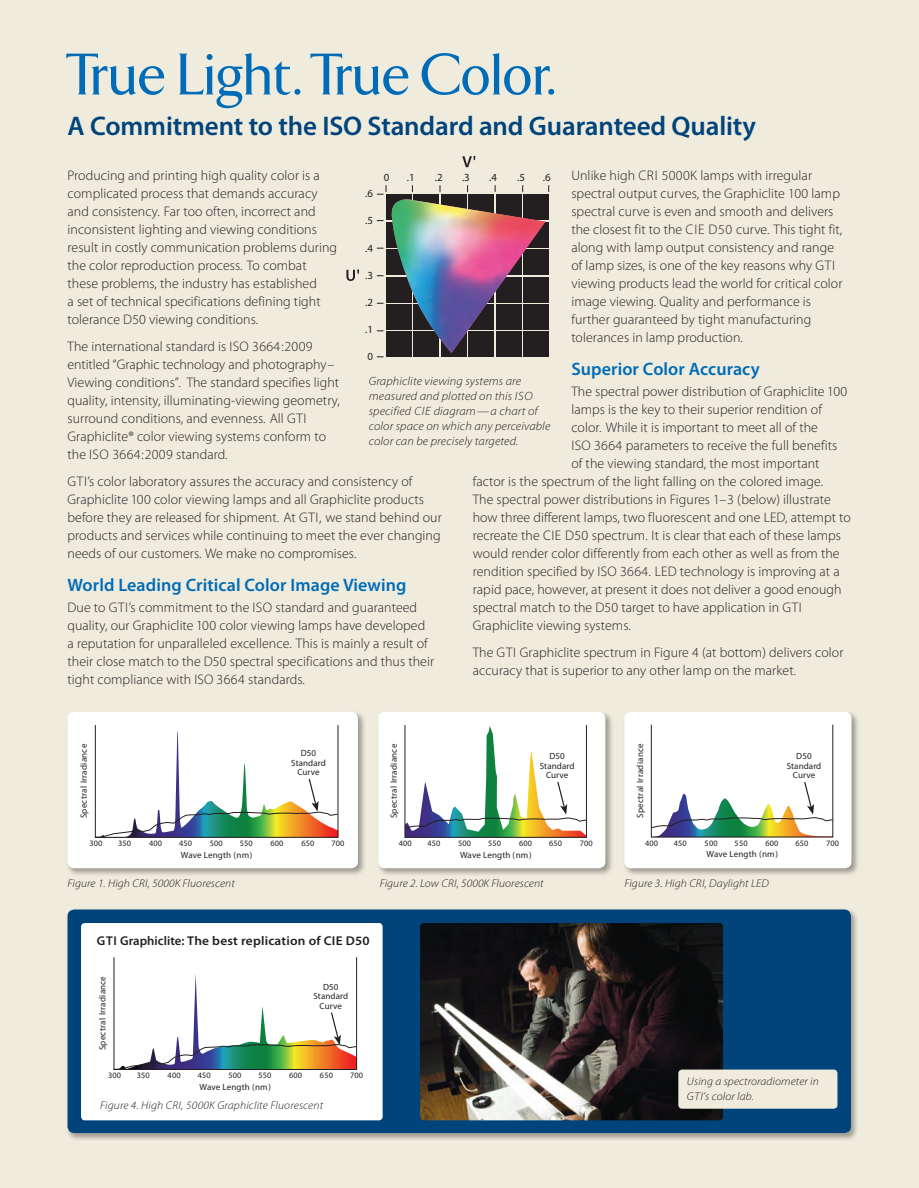
<style>
.page{position:relative;width:919px;height:1188px;background:#fff}
.page>*{position:absolute;margin:0;border:0;box-sizing:border-box;transform-origin:0 0}
.t1{font:500 60px "TF Arrow";color:#006cb7}
.t2{font:600 27px "Myriad Pro";letter-spacing:-.005em;color:#00447b}
.t3{font:600 18px "Myriad Pro";letter-spacing:.005em;color:#006cb7}
.t4{font:300 13.8px/18px "Myriad Pro";letter-spacing:.005em;color:#231f20}
.t5{font:600 12.75px "Myriad Pro";letter-spacing:.015em;color:#231f20}
.t6{font:italic 300 12px/15px "Myriad Pro";letter-spacing:.01em;color:#231f20;scale:1.05 1}
.t7{font:italic 300 11.25px/14.2px "Myriad Pro";letter-spacing:.01em;color:#231f20;scale:1.05 1}
.t8{font:10.8px "Myriad Pro";color:#231f20}
.t9{font:9px/9.8px "Myriad Pro";letter-spacing:.015em;color:#231f20;text-align:center}
.t10{font:8.25px "Myriad Pro";letter-spacing:.015em;color:#231f20}
</style>
<div class="page">
<div style="left:0;top:0;width:918px;height:1188px;background:#efebdd"></div>
<div style="left:65px;top:907px;width:794px;height:234px;background:#231f20;opacity:.4"></div>
<div style="left:68px;top:910px;width:783px;height:223px;background:#00447b;border-radius:7px"></div>
<div style="left:81px;top:923px;width:301px;height:197px;background:#fff;border-radius:4px"></div>
<div style="left:376px;top:710px;width:238px;height:167px;background:#231f20;opacity:.4"></div>
<div style="left:378px;top:712px;width:227px;height:156px;background:#fff;border-radius:7px"></div>
<div style="left:622px;top:710px;width:238px;height:167px;background:#231f20;opacity:.4"></div>
<div style="left:624px;top:712px;width:227px;height:156px;background:#fff;border-radius:7px"></div>
<div style="left:65px;top:710px;width:301px;height:167px;background:#231f20;opacity:.4"></div>
<div style="left:68px;top:712px;width:290px;height:156px;background:#fff;border-radius:7px"></div>
<img style="left:420px;top:923px;width:303px;height:197px">
<svg style="left:462px;top:156px;width:13px;height:11px"></svg>
<svg style="left:346px;top:270px;width:13px;height:11px"></svg>
<svg style="left:377px;top:185px;width:172px;height:172px"></svg>
<img style="left:390px;top:199px;width:61px;height:154px">
<div style="left:678px;top:1070px;width:159px;height:39px;background:#efebdd;border-radius:4px"></div>
<svg style="left:404px;top:726px;width:183px;height:112px"></svg>
<svg style="left:650px;top:781px;width:183px;height:56px"></svg>
<svg style="left:113px;top:973px;width:244px;height:97px"></svg>
<svg style="left:95px;top:732px;width:243px;height:106px"></svg>
<h1 class="t1" style="left:68px;top:43px;width:488px">True Light. True Color.</h1>
<h2 class="t2" style="left:68px;top:109px;width:690px">A Commitment to the ISO Standard and Guaranteed Quality</h2>
<p class="t4" style="left:571px;top:167px;width:272px">Unlike high CRI 5000K lamps with irregular spectral output curves, the Graphiclite 100 lamp spectral curve is even and smooth and delivers the closest fit to the CIE D50 curve. This tight fit, along with lamp output consistency and range of lamp sizes, is one of the key reasons why GTI viewing products lead the world for critical color image viewing. Quality and performance is further guaranteed by tight manufacturing tolerances in lamp production.</p>
<h3 class="t3" style="left:571px;top:358px;width:190px">Superior Color Accuracy</h3>
<p class="t4" style="left:571px;top:383px;width:277px">The spectral power distribution of Graphiclite 100</p>
<p class="t4" style="left:571px;top:401px;width:252px">lamps is the key to their superior rendition of</p>
<p class="t4" style="left:571px;top:419px;width:248px">color. While it is important to meet all of the</p>
<p class="t4" style="left:571px;top:437px;width:267px">ISO 3664 parameters to receive the full benefits</p>
<p class="t4" style="left:571px;top:455px;width:250px">of the viewing standard, the most important</p>
<p class="t4" style="left:473px;top:473px;width:352px">factor is the spectrum of the light falling on the colored image.</p>
<p class="t4" style="left:473px;top:491px;width:359px">The spectral power distributions in Figures 1–3 (below) illustrate</p>
<p class="t4" style="left:473px;top:509px;width:379px">how three different lamps, two fluorescent and one LED, attempt to</p>
<p class="t4" style="left:473px;top:527px;width:370px">recreate the CIE D50 spectrum. It is clear that each of these lamps</p>
<p class="t4" style="left:473px;top:545px;width:368px">would render color differently from each other as well as from the</p>
<p class="t4" style="left:473px;top:563px;width:368px">rendition specified by ISO 3664. LED technology is improving at a</p>
<p class="t4" style="left:473px;top:581px;width:370px">rapid pace, however, at present it does not deliver a good enough</p>
<p class="t4" style="left:473px;top:599px;width:330px">spectral match to the D50 target to have application in GTI</p>
<p class="t4" style="left:473px;top:617px;width:160px">Graphiclite viewing systems.</p>
<p class="t4" style="left:473px;top:644px;width:372px">The GTI Graphiclite spectrum in Figure 4 (at bottom) delivers color accuracy that is superior to any other lamp on the market.</p>
<p class="t4" style="left:68px;top:167px;width:271px">Producing and printing high quality color is a complicated process that demands accuracy and consistency. Far too often, incorrect and inconsistent lighting and viewing conditions result in costly communication problems during the color reproduction process. To combat these problems, the industry has established<br>a set of technical specifications defining tight tolerance D50 viewing conditions.</p>
<p class="t4" style="left:68px;top:338px;width:274px">The international standard is ISO 3664:2009 entitled “Graphic technology and photography– Viewing conditions”. The standard specifies light quality, intensity, illuminating-viewing geometry, surround conditions, and evenness. All GTI Graphiclite® color viewing systems conform to the ISO 3664:2009 standard.</p>
<p class="t4" style="left:68px;top:473px;width:376px">GTI’s color laboratory assures the accuracy and consistency of Graphiclite 100 color viewing lamps and all Graphiclite products before they are released for shipment. At GTI, we stand behind our products and services while continuing to meet the ever changing needs of our customers. We make no compromises.</p>
<h3 class="t3" style="left:68px;top:574px;width:340px">World Leading Critical Color Image Viewing</h3>
<p class="t4" style="left:68px;top:599px;width:368px">Due to GTI’s commitment to the ISO standard and guaranteed quality, our Graphiclite 100 color viewing lamps have developed a reputation for unparalleled excellence. This is mainly a result of their close match to the D50 spectral specifications and thus their tight compliance with ISO 3664 standards.</p>
<p class="t8" style="left:383px;top:171px;width:7px">0</p>
<p class="t8" style="left:407px;top:171px;width:9px">.1</p>
<p class="t8" style="left:435px;top:171px;width:9px">.2</p>
<p class="t8" style="left:462px;top:171px;width:9px">.3</p>
<p class="t8" style="left:489px;top:171px;width:9px">.4</p>
<p class="t8" style="left:517px;top:171px;width:9px">.5</p>
<p class="t8" style="left:543px;top:171px;width:9px">.6</p>
<p class="t8" style="left:365px;top:187px;width:9px">.6</p>
<p class="t8" style="left:365px;top:214px;width:9px">.5</p>
<p class="t8" style="left:365px;top:241px;width:9px">.4</p>
<p class="t8" style="left:365px;top:269px;width:9px">.3</p>
<p class="t8" style="left:365px;top:296px;width:9px">.2</p>
<p class="t8" style="left:365px;top:323px;width:9px">.1</p>
<p class="t8" style="left:367px;top:350px;width:7px">0</p>
<p class="t6" style="left:369px;top:373px;width:174px">Graphiclite viewing systems are measured and plotted on this ISO specified CIE diagram—a chart of color space on which any perceivable color can be precisely targeted.</p>
<p class="t9" style="left:79px;top:818px;width:76px;rotate:-90deg">Spectral Irradiance</p>
<p class="t9" style="left:291px;top:748px;width:36px">D50<br>Standard<br>Curve</p>
<p class="t9" style="left:389px;top:818px;width:76px;rotate:-90deg">Spectral Irradiance</p>
<p class="t9" style="left:635px;top:818px;width:76px;rotate:-90deg">Spectral Irradiance</p>
<p class="t9" style="left:540px;top:751px;width:36px">D50<br>Standard<br>Curve</p>
<p class="t9" style="left:786px;top:751px;width:36px">D50<br>Standard<br>Curve</p>
<p class="t10" style="left:89px;top:838px;width:14px">300</p>
<p class="t10" style="left:118px;top:838px;width:14px">350</p>
<p class="t10" style="left:149px;top:838px;width:14px">400</p>
<p class="t10" style="left:179px;top:838px;width:14px">450</p>
<p class="t10" style="left:210px;top:838px;width:14px">500</p>
<p class="t10" style="left:240px;top:838px;width:14px">550</p>
<p class="t10" style="left:270px;top:838px;width:14px">600</p>
<p class="t10" style="left:301px;top:838px;width:14px">650</p>
<p class="t10" style="left:331px;top:838px;width:14px">700</p>
<p class="t9" style="left:181px;top:850px;width:73px">Wave Length (nm)</p>
<p class="t10" style="left:399px;top:838px;width:14px">400</p>
<p class="t10" style="left:427px;top:838px;width:14px">450</p>
<p class="t10" style="left:458px;top:838px;width:14px">500</p>
<p class="t10" style="left:488px;top:838px;width:14px">550</p>
<p class="t10" style="left:519px;top:838px;width:14px">600</p>
<p class="t10" style="left:549px;top:838px;width:14px">650</p>
<p class="t10" style="left:580px;top:838px;width:14px">700</p>
<p class="t9" style="left:460px;top:850px;width:73px">Wave Length (nm)</p>
<p class="t7" style="left:68px;top:876px;width:161px">Figure 1. High CRI, 5000K Fluorescent</p>
<p class="t7" style="left:380px;top:876px;width:158px">Figure 2. Low CRI, 5000K Fluorescent</p>
<p class="t5" style="left:97px;top:932px;width:274px">GTI Graphiclite: The best replication of CIE D50</p>
<p class="t9" style="left:97px;top:1050px;width:76px;rotate:-90deg">Spectral Irradiance</p>
<p class="t9" style="left:313px;top:982px;width:36px">D50<br>Standard<br>Curve</p>
<p class="t10" style="left:108px;top:1070px;width:14px">300</p>
<p class="t10" style="left:137px;top:1070px;width:14px">350</p>
<p class="t10" style="left:168px;top:1070px;width:14px">400</p>
<p class="t10" style="left:198px;top:1070px;width:14px">450</p>
<p class="t10" style="left:228px;top:1070px;width:14px">500</p>
<p class="t10" style="left:258px;top:1070px;width:14px">550</p>
<p class="t10" style="left:289px;top:1070px;width:14px">600</p>
<p class="t10" style="left:320px;top:1070px;width:14px">650</p>
<p class="t10" style="left:350px;top:1070px;width:14px">700</p>
<p class="t9" style="left:199px;top:1082px;width:73px">Wave Length (nm)</p>
<p class="t7" style="left:100px;top:1098px;width:214px">Figure 4. High CRI, 5000K Graphiclite Fluorescent</p>
<p class="t10" style="left:645px;top:838px;width:14px">400</p>
<p class="t10" style="left:674px;top:838px;width:14px">450</p>
<p class="t10" style="left:704px;top:838px;width:14px">500</p>
<p class="t10" style="left:734px;top:838px;width:14px">550</p>
<p class="t10" style="left:765px;top:838px;width:14px">600</p>
<p class="t10" style="left:795px;top:838px;width:14px">650</p>
<p class="t10" style="left:826px;top:838px;width:14px">700</p>
<p class="t7" style="left:624px;top:876px;width:139px">Figure 3. High CRI, Daylight LED</p>
<p class="t9" style="left:706px;top:849px;width:73px">Wave Length (nm)</p>
<p class="t7" style="left:687px;top:1074px;width:127px">Using a spectroradiometer in<br>GTI’s color lab.</p>
</div>
